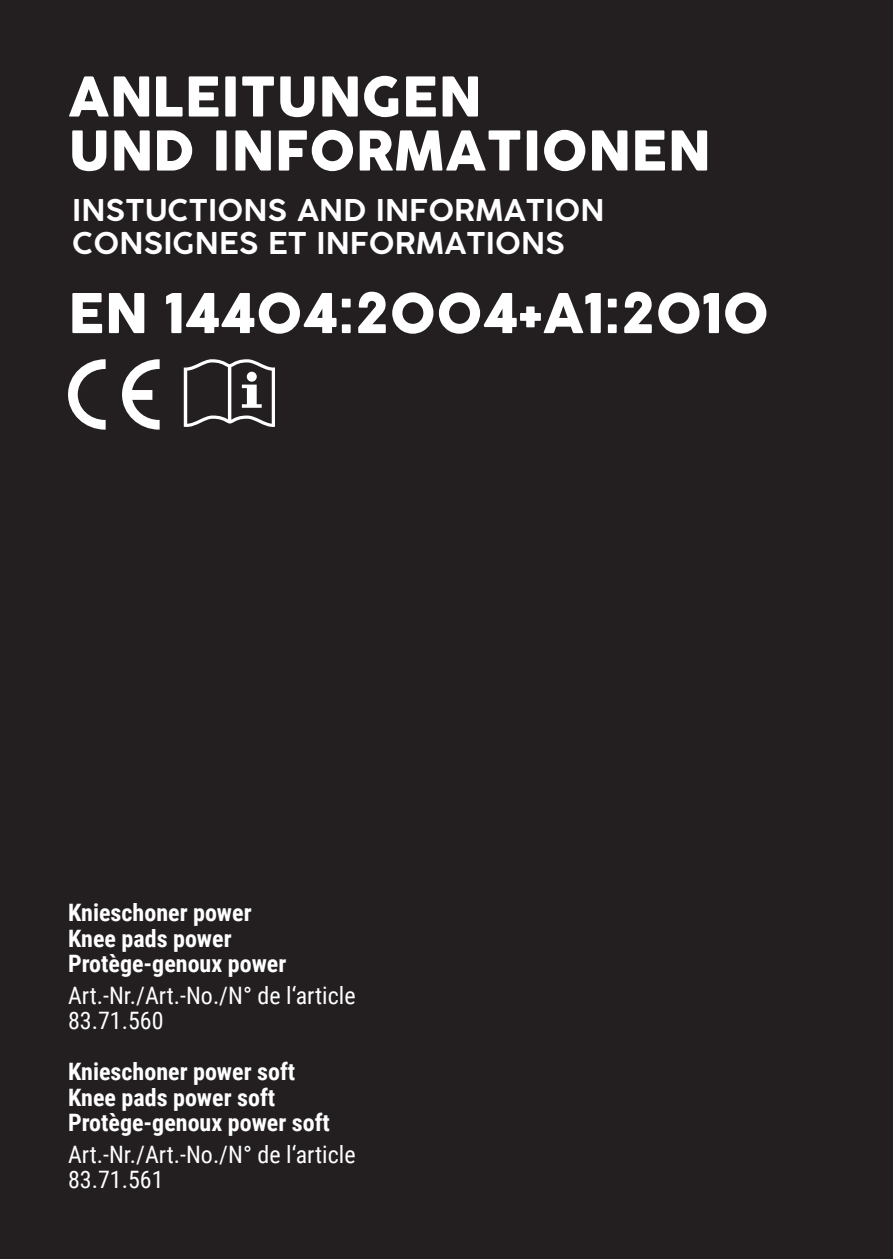
<style>
.page{position:relative;width:893px;height:1259px;background:#231f20}
.page>*{position:absolute;margin:0;border:0;box-sizing:border-box;transform-origin:0 0}
.t1{font:54px/54px "Augusta";color:#fff}
.t2{font:300 30px/33px "Augusta";color:#fff}
.t3{font:700 24px/25.5px "Roboto Condensed";color:#fff}
.t4{font:24px/25.5px "Roboto Condensed";color:#fff}
</style>
<div class="page">
<svg style="left:68px;top:359px;width:38px;height:70px"></svg>
<svg style="left:122px;top:359px;width:38px;height:70px"></svg>
<svg style="left:184px;top:359px;width:91px;height:68px"></svg>
<h1 class="t1" style="left:68px;top:71px;width:644px">ANLEITUNGEN<br>UND INFORMATIONEN</h1>
<p class="t2" style="left:72px;top:193px;width:534px">INSTUCTIONS AND INFORMATION<br>CONSIGNES ET INFORMATIONS</p>
<h1 class="t1" style="left:68px;top:288px;width:702px">EN 14404:2004+A1:2010</h1>
<p class="t3" style="left:68px;top:899px;width:220px">Knieschoner power<br>Knee pads power<br>Protège-genoux power</p>
<p class="t4" style="left:68px;top:981px;width:289px">Art.-Nr./Art.-No./N° de l‘article<br>83.71.560</p>
<p class="t3" style="left:68px;top:1058px;width:263px">Knieschoner power soft<br>Knee pads power soft<br>Protège-genoux power soft</p>
<p class="t4" style="left:68px;top:1140px;width:289px">Art.-Nr./Art.-No./N° de l‘article<br>83.71.561</p>
</div>
